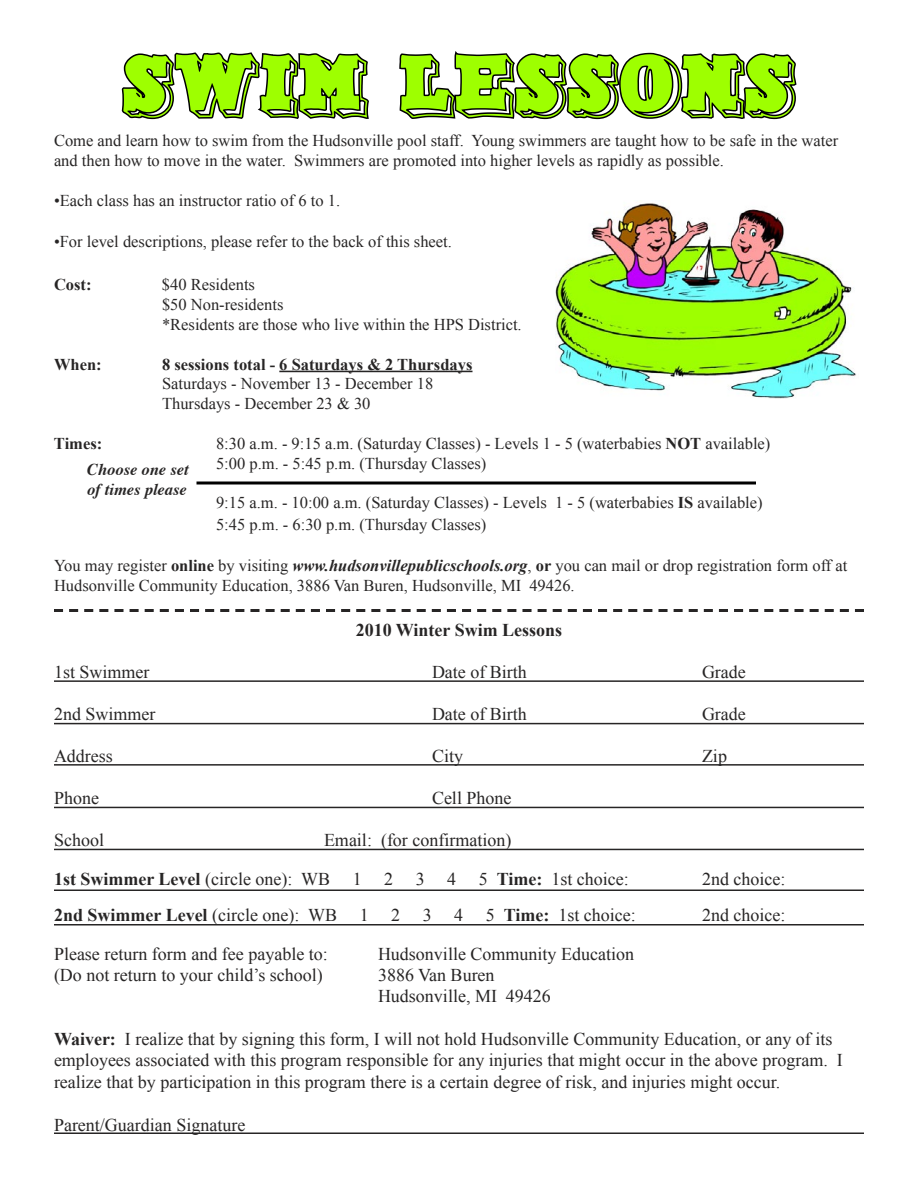
<style>
.page{position:relative;width:918px;height:1188px;background:#fff}
.page>*{position:absolute;margin:0;border:0;box-sizing:border-box;transform-origin:0 0}
.t1{font:69px "Duo Dunkel";color:#9eff00}
.t2{font:18px/21.6px "Times New Roman";color:#272525}
.t3{font:700 18px "Times New Roman";color:#272525}
.t4{font:16.5px/19.8px "Times New Roman";color:#272525}
.t5{font:700 16.5px "Times New Roman";color:#272525}
.t6{font:italic 700 16.5px/19.8px "Times";color:#272525}
.s1{font-weight:700}
.s2{font-weight:700;font-style:italic}
.s3{font-weight:400}
</style>
<div class="page">
<svg style="left:121px;top:52px;width:248px;height:68px"></svg>
<svg style="left:399px;top:51px;width:398px;height:69px"></svg>
<svg style="left:54px;top:609px;width:810px;height:3px"></svg>
<hr style="left:54px;top:680px;width:810px;height:2px;background:#272525">
<hr style="left:54px;top:723px;width:810px;height:1px;background:#272525">
<hr style="left:54px;top:764px;width:810px;height:2px;background:#272525">
<hr style="left:54px;top:1132px;width:810px;height:2px;background:#272525">
<hr style="left:54px;top:807px;width:810px;height:1px;background:#272525">
<hr style="left:54px;top:849px;width:810px;height:1px;background:#272525">
<hr style="left:279px;top:371px;width:194px;height:1px;background:#272525">
<hr style="left:54px;top:890px;width:810px;height:1px;background:#272525">
<hr style="left:54px;top:924px;width:810px;height:2px;background:#272525">
<img style="left:555px;top:203px;width:301px;height:196px">
<hr style="left:196px;top:482px;width:560px;height:2px;background:#000">
<h1 class="t1" style="left:122px;top:53px;width:676px">SWIM LESSONS</h1>
<p class="t4" style="left:54px;top:131px;width:786px">Come and learn how to swim from the Hudsonville pool staff. Young swimmers are taught how to be safe in the water and then how to move in the water. Swimmers are promoted into higher levels as rapidly as possible.</p>
<p class="t4" style="left:54px;top:190px;width:288px">•Each class has an instructor ratio of 6 to 1.</p>
<p class="t4" style="left:54px;top:232px;width:400px">•For level descriptions, please refer to the back of this sheet.</p>
<p class="t5" style="left:54px;top:274px;width:39px">Cost:</p>
<p class="t4" style="left:162px;top:275px;width:361px">$40 Residents<br>$50 Non-residents<br>*Residents are those who live within the HPS District.</p>
<p class="t5" style="left:54px;top:353px;width:49px">When:</p>
<p class="t5" style="left:162px;top:353px;width:312px">8 sessions total - 6 Saturdays &amp; 2 Thursdays</p>
<p class="t4" style="left:162px;top:374px;width:273px">Saturdays - November 13 - December 18<br>Thursdays - December 23 &amp; 30</p>
<p class="t5" style="left:54px;top:432px;width:50px">Times:</p>
<p class="t4" style="left:216px;top:433px;width:556px">8:30 a.m. - 9:15 a.m. (Saturday Classes) - Levels 1 - 5 (waterbabies <span class="s1">NOT</span> available)<br>5:00 p.m. - 5:45 p.m. (Thursday Classes)</p>
<p class="t4" style="left:216px;top:492px;width:548px;line-height:21.6px">9:15 a.m. - 10:00 a.m. (Saturday Classes) - Levels 1 - 5 (waterbabies <span class="s1">IS</span> available)<br>5:45 p.m. - 6:30 p.m. (Thursday Classes)</p>
<p class="t4" style="left:54px;top:556px;width:795px">You may register <span class="s1">online</span> by visiting <span class="s2">www.hudsonvillepublicschools.org</span>, <span class="s1">or</span> you can mail or drop registration form off at<br>Hudsonville Community Education, 3886 Van Buren, Hudsonville, MI 49426.</p>
<p class="t6" style="left:87px;top:459px;width:103px">Choose one set of times please</p>
<p class="t3" style="left:356px;top:618px;width:208px">2010 Winter Swim Lessons</p>
<p class="t2" style="left:54px;top:661px;width:97px">1st Swimmer</p>
<p class="t2" style="left:432px;top:661px;width:96px">Date of Birth</p>
<p class="t2" style="left:702px;top:661px;width:45px">Grade</p>
<p class="t2" style="left:54px;top:703px;width:103px">2nd Swimmer</p>
<p class="t2" style="left:432px;top:703px;width:96px">Date of Birth</p>
<p class="t2" style="left:702px;top:703px;width:45px">Grade</p>
<p class="t2" style="left:54px;top:745px;width:60px">Address</p>
<p class="t2" style="left:432px;top:745px;width:33px">City</p>
<p class="t2" style="left:702px;top:745px;width:27px">Zip</p>
<p class="t2" style="left:54px;top:787px;width:46px">Phone</p>
<p class="t2" style="left:432px;top:787px;width:81px">Cell Phone</p>
<p class="t2" style="left:54px;top:829px;width:52px">School</p>
<p class="t2" style="left:54px;top:820px;width:459px;line-height:39px;text-indent:270px">Email: (for confirmation)<br><span class="s1">1st Swimmer Level</span> (circle one): WB</p>
<p class="t2" style="left:353px;top:868px;width:42px">1 2</p>
<p class="t2" style="left:416px;top:868px;width:10px">3</p>
<p class="t2" style="left:447px;top:868px;width:10px">4</p>
<p class="t2" style="left:479px;top:868px;width:152px">5 <span class="s1">Time:</span> 1st choice:</p>
<p class="t2" style="left:702px;top:868px;width:85px">2nd choice:</p>
<p class="t3" style="left:54px;top:903px;width:285px">2nd Swimmer Level <span class="s3">(circle one): WB</span></p>
<p class="t2" style="left:360px;top:904px;width:10px">1</p>
<p class="t2" style="left:391px;top:904px;width:10px">2</p>
<p class="t2" style="left:423px;top:904px;width:10px">3</p>
<p class="t2" style="left:454px;top:904px;width:10px">4</p>
<p class="t2" style="left:486px;top:904px;width:152px">5 <span class="s1">Time:</span> 1st choice:</p>
<p class="t2" style="left:702px;top:904px;width:85px">2nd choice:</p>
<p class="t2" style="left:54px;top:943px;width:275px">Please return form and fee payable to:</p>
<p class="t2" style="left:378px;top:943px;width:258px">Hudsonville Community Education</p>
<p class="t2" style="left:54px;top:964px;width:270px">(Do not return to your child’s school)</p>
<p class="t2" style="left:378px;top:964px;width:174px;line-height:21px">3886 Van Buren<br>Hudsonville, MI 49426</p>
<p class="t2" style="left:54px;top:1028px;width:790px"><span class="s1">Waiver:</span> I realize that by signing this form, I will not hold Hudsonville Community Education, or any of its employees associated with this program responsible for any injuries that might occur in the above program. I realize that by participation in this program there is a certain degree of risk, and injuries might occur.</p>
<p class="t2" style="left:54px;top:1114px;width:193px">Parent/Guardian Signature</p>
</div>
